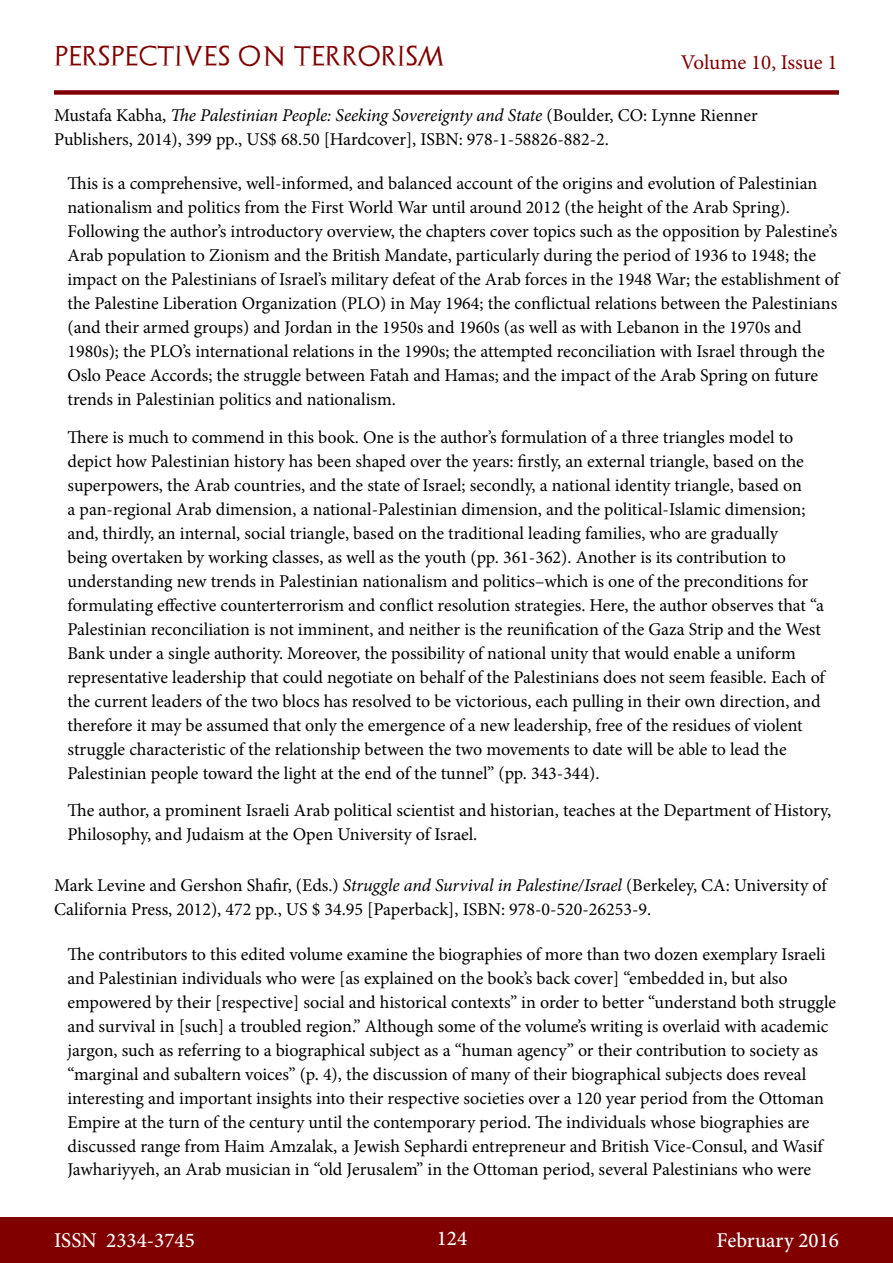
<style>
.page{position:relative;width:893px;height:1263px;background:#fff}
.page>*{position:absolute;margin:0;border:0;box-sizing:border-box;transform-origin:0 0}
.t1{font:500 21px "Minion Pro";color:#fff}
.t2{font:21px "Archeologicaps";letter-spacing:.045em;color:#800000}
.t3{font:21px "Minion Pro";letter-spacing:-.005em;color:#800000}
.t4{font:18px/24px "Minion Pro";color:#000}
.s1{font-style:italic}
</style>
<div class="page">
<div style="left:0;top:1217px;width:893px;height:46px;background:#800000"></div>
<div style="left:54px;top:90px;width:785px;height:5px;background:#800000"></div>
<p class="t2" style="left:54px;top:43px;width:392px">PERSPECTIVES ON TERRORISM</p>
<p class="t3" style="left:681px;top:48px;width:158px">Volume 10, Issue 1</p>
<p class="t4" style="left:54px;top:103px;width:705px">Mustafa Kabha, <span class="s1">The Palestinian People: Seeking Sovereignty and State</span> (Boulder, CO: Lynne Rienner<br>Publishers, 2014), 399 pp., US$ 68.50 [Hardcover], ISBN: 978-1-58826-882-2.</p>
<p class="t4" style="left:68px;top:172px;width:773px">This is a comprehensive, well-informed, and balanced account of the origins and evolution of Palestinian nationalism and politics from the First World War until around 2012 (the height of the Arab Spring).<br>Following the author’s introductory overview, the chapters cover topics such as the opposition by Palestine’s Arab population to Zionism and the British Mandate, particularly during the period of 1936 to 1948; the impact on the Palestinians of Israel’s military defeat of the Arab forces in the 1948 War; the establishment of the Palestine Liberation Organization (PLO) in May 1964; the conflictual relations between the Palestinians (and their armed groups) and Jordan in the 1950s and 1960s (as well as with Lebanon in the 1970s and 1980s); the PLO’s international relations in the 1990s; the attempted reconciliation with Israel through the Oslo Peace Accords; the struggle between Fatah and Hamas; and the impact of the Arab Spring on future trends in Palestinian politics and nationalism.</p>
<p class="t4" style="left:68px;top:425px;width:759px">There is much to commend in this book. One is the author’s formulation of a three triangles model to depict how Palestinian history has been shaped over the years: firstly, an external triangle, based on the superpowers, the Arab countries, and the state of Israel; secondly, a national identity triangle, based on<br>a pan-regional Arab dimension, a national-Palestinian dimension, and the political-Islamic dimension; and, thirdly, an internal, social triangle, based on the traditional leading families, who are gradually<br>being overtaken by working classes, as well as the youth (pp. 361-362). Another is its contribution to understanding new trends in Palestinian nationalism and politics–which is one of the preconditions for formulating effective counterterrorism and conflict resolution strategies. Here, the author observes that “a Palestinian reconciliation is not imminent, and neither is the reunification of the Gaza Strip and the West Bank under a single authority. Moreover, the possibility of national unity that would enable a uniform representative leadership that could negotiate on behalf of the Palestinians does not seem feasible. Each of the current leaders of the two blocs has resolved to be victorious, each pulling in their own direction, and therefore it may be assumed that only the emergence of a new leadership, free of the residues of violent struggle characteristic of the relationship between the two movements to date will be able to lead the Palestinian people toward the light at the end of the tunnel” (pp. 343-344).</p>
<p class="t4" style="left:68px;top:799px;width:765px">The author, a prominent Israeli Arab political scientist and historian, teaches at the Department of History,<br>Philosophy, and Judaism at the Open University of Israel.</p>
<p class="t4" style="left:54px;top:874px;width:774px">Mark Levine and Gershon Shafir, (Eds.) <span class="s1">Struggle and Survival in Palestine/Israel</span> (Berkeley, CA: University of<br>California Press, 2012), 472 pp., US $ 34.95 [Paperback], ISBN: 978-0-520-26253-9.</p>
<p class="t4" style="left:68px;top:942px;width:770px">The contributors to this edited volume examine the biographies of more than two dozen exemplary Israeli and Palestinian individuals who were [as explained on the book’s back cover] “embedded in, but also empowered by their [respective] social and historical contexts” in order to better “understand both struggle and survival in [such] a troubled region.” Although some of the volume’s writing is overlaid with academic jargon, such as referring to a biographical subject as a “human agency” or their contribution to society as “marginal and subaltern voices” (p. 4), the discussion of many of their biographical subjects does reveal interesting and important insights into their respective societies over a 120 year period from the Ottoman Empire at the turn of the century until the contemporary period. The individuals whose biographies are discussed range from Haim Amzalak, a Jewish Sephardi entrepreneur and British Vice-Consul, and Wasif Jawhariyyeh, an Arab musician in “old Jerusalem” in the Ottoman period, several Palestinians who were</p>
<p class="t1" style="left:54px;top:1226px;width:142px">ISSN 2334-3745</p>
<p class="t1" style="left:437px;top:1224px;width:32px">124</p>
<p class="t1" style="left:717px;top:1226px;width:124px">February 2016</p>
</div>
